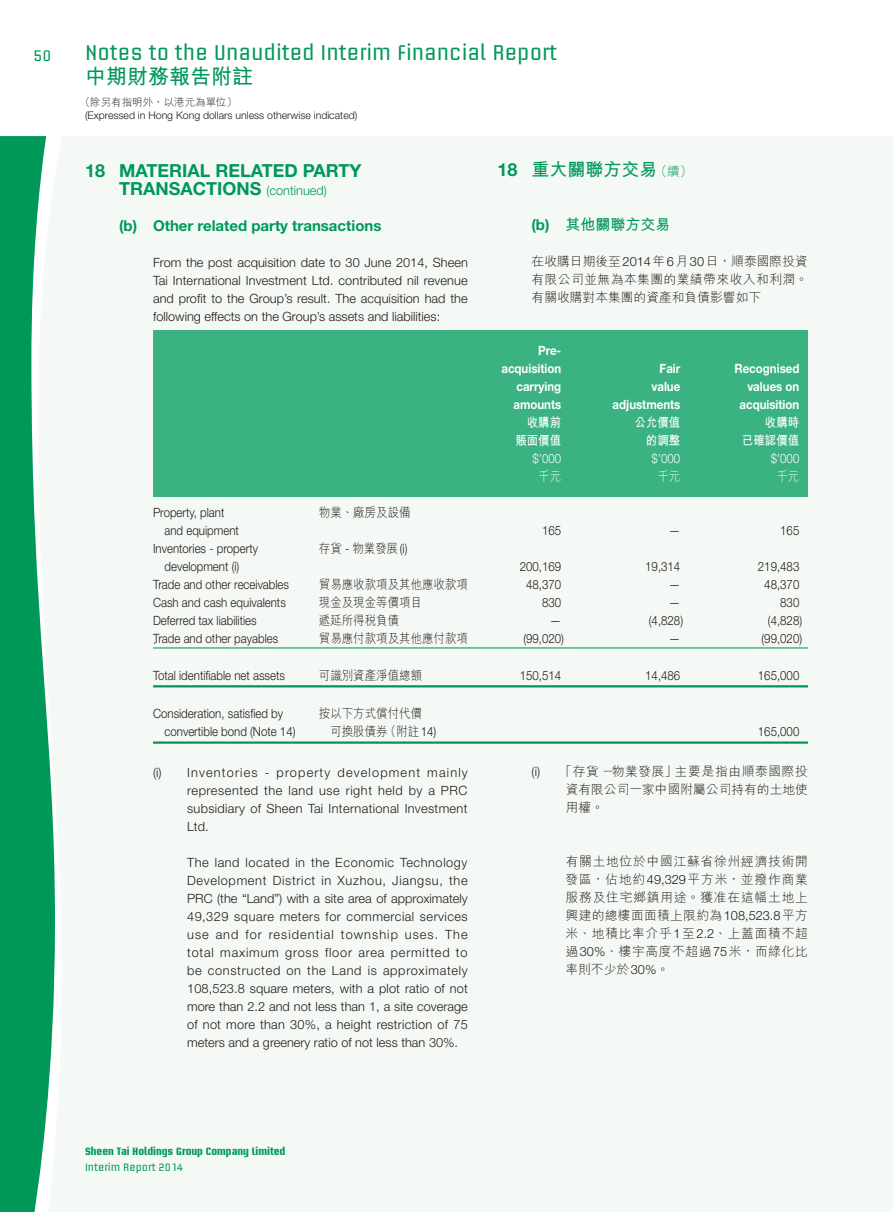
<style>
.page{position:relative;width:893px;height:1212px;background:#fff}
.page>*{position:absolute;margin:0;border:0;box-sizing:border-box;transform-origin:0 0}
.t1{font:21px "Briem Akademi Std";color:#009859}
.t2{font:700 21px "M Hei HK";color:#009859}
.t3{font:700 18px "Helvetica Neue LT Std";color:#009859}
.t4{font:700 18px "M Hei HK";color:#009859}
.t5{font:700 15px "Helvetica Neue LT Std";color:#009859}
.t6{font:700 15px "M Hei HK";color:#009859}
.t7{font:15px "Briem Akademi Std";color:#009859}
.t8{font:300 12.75px/18px "Helvetica Neue LT Std";color:#231916;text-align:justify}
.t9{font:300 12.75px "Helvetica Neue LT Std";color:#231916;scale:.9 1}
.t10{font:300 12.75px/18px "M Hei HK";color:#231916;text-align:justify}
.t11{font:300 12.75px "M Hei HK";color:#231916;scale:.9 1}
.t12{font:700 12.75px/18px "Helvetica Neue LT Std";color:#fff;text-align:right;scale:.9 1}
.t13{font:700 12.75px "M Hei HK";color:#fff;scale:.9 1}
.t14{font:300 12.75px "Helvetica Neue LT Std";color:#fff;scale:.9 1}
.t15{font:300 12.75px "Helvetica Neue LT Std";color:#009859}
.t16{font:300 12.75px "M Hei HK";color:#fff;scale:.9 1}
.t17{font:300 10.5px "Helvetica Neue LT Std";color:#231916}
.t18{font:700 10.5px "Briem Akademi Std";color:#009859}
.t19{font:10.5px "Briem Akademi Std";color:#009859}
.t20{font:300 10.5px "M Hei HK";color:#231916}
.s1{font-family:"Helvetica Neue LT Std"}
.s2{font-weight:300;font-size:12.75px}
</style>
<div class="page">
<div style="left:55px;top:136px;width:837px;height:1076px;background:#f4f9f6"></div>
<svg style="left:0;top:136px;width:55px;height:1076px;fill:#009859"></svg>
<div style="left:153px;top:330px;width:655px;height:167px;background:#3bb282"></div>
<hr style="left:153px;top:647px;width:655px;height:1px;background:#009859">
<hr style="left:153px;top:685px;width:655px;height:2px;background:#009859">
<hr style="left:153px;top:741px;width:655px;height:3px;background:#009859">
<p class="t7" style="left:34px;top:48px;width:19px">50</p>
<h1 class="t1" style="left:85px;top:41px;width:474px">Notes to the Unaudited Interim Financial Report</h1>
<h1 class="t2" style="left:85px;top:61px;width:169px">中期財務報告附註</h1>
<p class="t20" style="left:80px;top:97px;width:159px">（除另有指明外，以港元為單位）</p>
<p class="t17" style="left:85px;top:109px;width:274px">(Expressed in Hong Kong dollars unless otherwise indicated)</p>
<h2 class="t3" style="left:85px;top:159px;width:63px">18 Material</h2>
<h2 class="t3" style="left:215px;top:159px;width:13px">related</h2>
<h2 class="t3" style="left:303px;top:159px;width:13px">party</h2>
<h2 class="t3" style="left:119px;top:177px;width:13px">transactions</h2>
<p class="t15" style="left:266px;top:182px;width:62px">(continued)</p>
<p class="t5" style="left:119px;top:216px;width:264px">(b) Other related party transactions</p>
<p class="t8" style="left:153px;top:253px;width:316px">From the post acquisition date to 30 June 2014, Sheen Tai International Investment Ltd. contributed nil revenue and profit to the Group’s result. The acquisition had the following effects on the Group’s assets and liabilities:</p>
<h2 class="t4" style="left:497px;top:156px;width:197px"><span class="s1">18</span> 重大關聯方交易<span class="s2">（續）</span></h2>
<p class="t6" style="left:531px;top:213px;width:141px"><span class="s1">(b)</span> 其他關聯方交易</p>
<p class="t10" style="left:531px;top:252px;width:278px">在收購日期後至<span class="s1">2014</span>年<span class="s1">6</span>月<span class="s1">30</span>日，順泰國際投資有限公司並無為本集團的業績帶來收入和利潤。有關收購對本集團的資產和負債影響如下</p>
<p class="t12" style="left:501px;top:341px;width:68px">Pre&shy;acquisition</p>
<p class="t12" style="left:659px;top:359px;width:25px">Fair</p>
<p class="t12" style="left:734px;top:359px;width:74px">Recognised</p>
<p class="t12" style="left:516px;top:377px;width:51px">carrying</p>
<p class="t12" style="left:651px;top:377px;width:34px">value</p>
<p class="t12" style="left:747px;top:377px;width:59px">values on</p>
<p class="t12" style="left:513px;top:395px;width:55px">amounts</p>
<p class="t12" style="left:613px;top:395px;width:77px">adjustments</p>
<p class="t12" style="left:739px;top:395px;width:68px">acquisition</p>
<p class="t13" style="left:527px;top:413px;width:40px">收購前</p>
<p class="t13" style="left:634px;top:413px;width:52px">公允價值</p>
<p class="t13" style="left:765px;top:413px;width:40px">收購時</p>
<p class="t13" style="left:515px;top:431px;width:52px">賬面價值</p>
<p class="t13" style="left:646px;top:431px;width:40px">的調整</p>
<p class="t13" style="left:742px;top:431px;width:65px">已確認價值</p>
<p class="t14" style="left:533px;top:450px;width:33px">$’000</p>
<p class="t14" style="left:652px;top:450px;width:33px">$’000</p>
<p class="t14" style="left:771px;top:450px;width:33px">$’000</p>
<p class="t16" style="left:538px;top:469px;width:27px">千元</p>
<p class="t16" style="left:657px;top:469px;width:27px">千元</p>
<p class="t16" style="left:776px;top:469px;width:27px">千元</p>
<p class="t9" style="left:153px;top:504px;width:81px">Property, plant</p>
<p class="t11" style="left:319px;top:505px;width:103px">物業、廠房及設備</p>
<p class="t9" style="left:165px;top:522px;width:84px">and equipment</p>
<p class="t9" style="left:542px;top:522px;width:23px">165</p>
<p class="t9" style="left:669px;top:522px;width:14px">—</p>
<p class="t9" style="left:780px;top:522px;width:23px">165</p>
<p class="t9" style="left:153px;top:540px;width:118px">Inventories - property</p>
<p class="t11" style="left:319px;top:541px;width:100px">存貨 <span class="s1">-</span> 物業發展<span class="s1">(i)</span></p>
<p class="t9" style="left:165px;top:558px;width:85px">development (i)</p>
<p class="t9" style="left:520px;top:558px;width:48px">200,169</p>
<p class="t9" style="left:645px;top:558px;width:40px">19,314</p>
<p class="t9" style="left:758px;top:558px;width:48px">219,483</p>
<p class="t9" style="left:153px;top:576px;width:153px">Trade and other receivables</p>
<p class="t11" style="left:319px;top:577px;width:167px">貿易應收款項及其他應收款項</p>
<p class="t9" style="left:526px;top:576px;width:40px">48,370</p>
<p class="t9" style="left:669px;top:576px;width:14px">—</p>
<p class="t9" style="left:764px;top:576px;width:40px">48,370</p>
<p class="t9" style="left:153px;top:594px;width:149px">Cash and cash equivalents</p>
<p class="t11" style="left:319px;top:595px;width:116px">現金及現金等價項目</p>
<p class="t9" style="left:542px;top:594px;width:23px">830</p>
<p class="t9" style="left:669px;top:594px;width:14px">—</p>
<p class="t9" style="left:780px;top:594px;width:23px">830</p>
<p class="t9" style="left:153px;top:612px;width:117px">Deferred tax liabilities</p>
<p class="t11" style="left:319px;top:613px;width:91px">遞延所得稅負債</p>
<p class="t9" style="left:550px;top:612px;width:14px">—</p>
<p class="t9" style="left:649px;top:612px;width:40px">(4,828)</p>
<p class="t9" style="left:768px;top:612px;width:40px">(4,828)</p>
<p class="t9" style="left:153px;top:630px;width:141px">Trade and other payables</p>
<p class="t9" style="left:153px;top:632px;width:5px">.</p>
<p class="t11" style="left:319px;top:631px;width:167px">貿易應付款項及其他應付款項</p>
<p class="t9" style="left:523px;top:630px;width:47px">(99,020)</p>
<p class="t9" style="left:669px;top:630px;width:14px">—</p>
<p class="t9" style="left:761px;top:630px;width:47px">(99,020)</p>
<p class="t9" style="left:153px;top:668px;width:148px">Total identifiable net assets</p>
<p class="t11" style="left:319px;top:669px;width:116px">可識別資產淨值總額</p>
<p class="t9" style="left:520px;top:668px;width:48px">150,514</p>
<p class="t9" style="left:645px;top:668px;width:40px">14,486</p>
<p class="t9" style="left:758px;top:668px;width:48px">165,000</p>
<p class="t9" style="left:153px;top:706px;width:146px">Consideration, satisfied by</p>
<p class="t11" style="left:319px;top:707px;width:116px">按以下方式償付代價</p>
<p class="t9" style="left:165px;top:724px;width:147px">convertible bond (Note 14)</p>
<p class="t11" style="left:330px;top:725px;width:119px">可換股債券（附註<span class="s1">14)</span></p>
<p class="t9" style="left:758px;top:724px;width:48px">165,000</p>
<p class="t8" style="left:187px;top:763px;width:282px;text-indent:-34px">(i) Inventories - property development mainly represented the land use right held by a PRC subsidiary of Sheen Tai International Investment Ltd.</p>
<p class="t8" style="left:187px;top:853px;width:282px">The land located in the Economic Technology Development District in Xuzhou, Jiangsu, the PRC (the “Land”) with a site area of approximately 49,329 square meters for commercial services use and for residential township uses. The total maximum gross floor area permitted to be constructed on the Land is approximately 108,523.8 square meters, with a plot ratio of not more than 2.2 and not less than 1, a site coverage of not more than 30%, a height restriction of 75 meters and a greenery ratio of not less than 30%.</p>
<p class="t10" style="left:566px;top:762px;width:244px;text-indent:-34px"><span class="s1">(i)</span> 「存貨－物業發展」主要是指由順泰國際投資有限公司一家中國附屬公司持有的土地使用權。</p>
<p class="t10" style="left:565px;top:852px;width:244px">有關土地位於中國江蘇省徐州經濟技術開發區，佔地約<span class="s1">49,329</span>平方米，並撥作商業服務及住宅鄉鎮用途。獲准在這幅土地上興建的總樓面面積上限約為<span class="s1">108,523.8</span>平方米、地積比率介乎<span class="s1">1</span>至<span class="s1">2.2</span>、上蓋面積不超過<span class="s1">30%</span>、樓宇高度不超過<span class="s1">75</span>米，而綠化比率則不少於<span class="s1">30%</span>。</p>
<p class="t18" style="left:85px;top:1145px;width:202px">Sheen Tai Holdings Group Company Limited</p>
<p class="t19" style="left:85px;top:1162px;width:100px">Interim Report 2014</p>
</div>
